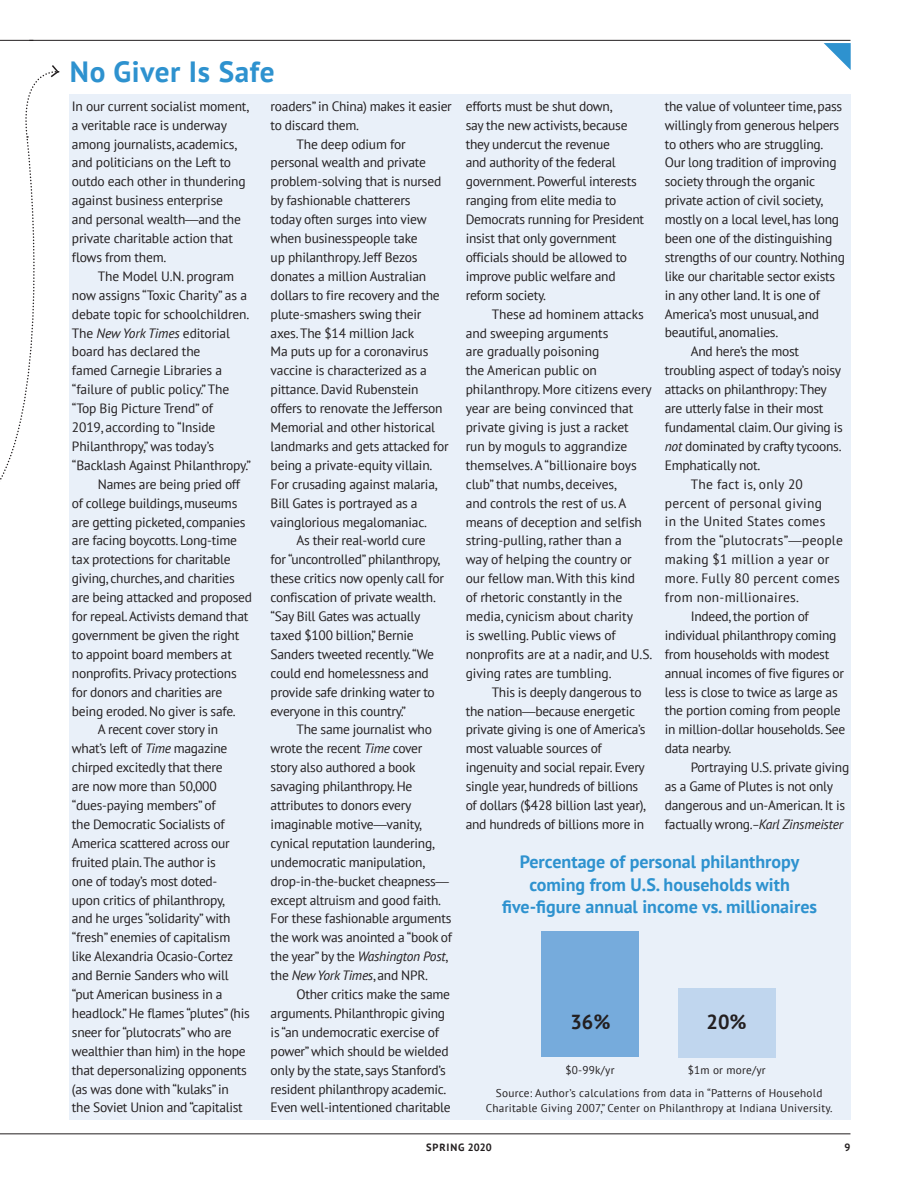
<style>
.page{position:relative;width:918px;height:1188px;background:#fff}
.page>*{position:absolute;margin:0;border:0;box-sizing:border-box;transform-origin:0 0}
.interview_name{font:700 29.25px "PT Sans";letter-spacing:.02em;color:#2e92cf}
.interview_name-2{font:700 20.25px "PT Sans";color:#231f20}
.interview_name-3{font:700 18px/22.5px "PT Sans";color:#2e92cf;text-align:center}
.sidebar{font:13.5px/18.9px "PT Sans";letter-spacing:-.02em;color:#231f20}
.sidebar-2{font:13.5px/18.9px "PT Sans";letter-spacing:.02em;color:#231f20}
.rag_body{font:11.25px/15px "PT Sans";letter-spacing:.025em;color:#231f20;text-align:center}
.t1{font:700 10.5px "PT Sans";letter-spacing:.08em;color:#231f20}
.s1{font-family:"Adobe Caslon Pro"}
.s2{font-style:italic}
.s3{font-family:"Adobe Caslon Pro";font-style:italic;font-size:15px}
</style>
<div class="page">
<div style="left:69px;top:94px;width:781px;height:1026px;background:#e9f0f9"></div>
<div style="left:662px;top:94px;width:189px;height:1026px;background:#e9f0f9"></div>
<svg style="left:824px;top:43px;width:27px;height:27px"></svg>
<hr style="left:0;top:40px;width:33px;height:1px;background:#231f20">
<hr style="left:0;top:1134px;width:850px;height:1px;background:#231f20">
<hr style="left:29px;top:40px;width:822px;height:1px;background:#231f20">
<svg style="left:0;top:65px;width:60px;height:415px"></svg>
<div style="left:541px;top:932px;width:98px;height:125px;background:#76abdc"></div>
<div style="left:678px;top:988px;width:98px;height:70px;background:#c0d6ee"></div>
<p class="interview_name" style="left:70px;top:52px;width:206px">No Giver Is Safe</p>
<p class="sidebar" style="left:72px;top:96px;width:179px">In our current socialist moment, a veritable race is underway among journalists, academics, and politicians on the Left to outdo each other in thundering against business enterprise<br>and personal wealth<span class="s1">—</span>and the private charitable action that flows from them.</p>
<p class="sidebar" style="left:72px;top:266px;width:181px;text-indent:26px">The Model U.N. program now assigns “Toxic Charity” as a debate topic for schoolchildren.<br>The <span class="s2">New York Times</span> editorial board has declared the<br>famed Carnegie Libraries a “failure of public policy.” The “Top Big Picture Trend” of<br>2019, according to “Inside<br>Philanthropy,” was today’s “Backlash Against Philanthropy.”</p>
<p class="sidebar" style="left:72px;top:474px;width:182px;text-indent:26px">Names are being pried off of college buildings, museums are getting picketed, companies are facing boycotts. Long-time tax protections for charitable giving, churches, and charities are being attacked and proposed for repeal. Activists demand that government be given the right to appoint board members at nonprofits. Privacy protections for donors and charities are being eroded. No giver is safe.</p>
<p class="sidebar" style="left:72px;top:720px;width:179px;text-indent:26px">A recent cover story in what’s left of <span class="s2">Time</span> magazine chirped excitedly that there<br>are now more than 50,000 “dues-paying members” of<br>the Democratic Socialists of<br>America scattered across our fruited plain. The author is<br>one of today’s most doted-<br>upon critics of philanthropy,<br>and he urges “solidarity” with “fresh” enemies of capitalism like Alexandria Ocasio-Cortez and Bernie Sanders who will “put American business in a headlock.” He flames “plutes” (his sneer for “plutocrats” who are wealthier than him) in the hope that depersonalizing opponents (as was done with “kulaks” in the Soviet Union and “capitalist</p>
<p class="sidebar" style="left:271px;top:96px;width:183px">roaders” in China) makes it easier to discard them.</p>
<p class="sidebar" style="left:271px;top:134px;width:180px;text-indent:26px">The deep odium for personal wealth and private problem-solving that is nursed by fashionable chatterers<br>today often surges into view when businesspeople take<br>up philanthropy. Jeff Bezos donates a million Australian dollars to fire recovery and the plute-smashers swing their axes. The $14 million Jack<br>Ma puts up for a coronavirus vaccine is characterized as a pittance. David Rubenstein offers to renovate the Jefferson<br>Memorial and other historical landmarks and gets attacked for being a private-equity villain.<br>For crusading against malaria,<br>Bill Gates is portrayed as a vainglorious megalomaniac.</p>
<p class="sidebar" style="left:271px;top:531px;width:175px;text-indent:26px">As their real-world cure for “uncontrolled” philanthropy, these critics now openly call for confiscation of private wealth. “Say Bill Gates was actually taxed $100 billion,” Bernie<br>Sanders tweeted recently. “We could end homelessness and provide safe drinking water to everyone in this country.”</p>
<p class="sidebar" style="left:271px;top:720px;width:183px;text-indent:26px">The same journalist who wrote the recent <span class="s2">Time</span> cover story also authored a book savaging philanthropy. He attributes to donors every imaginable motive<span class="s1">—</span>vanity, cynical reputation laundering, undemocratic manipulation, drop-in-the-bucket cheapness<span class="s1">— </span>except altruism and good faith.<br>For these fashionable arguments the work was anointed a “book of the year” by the <span class="s2">Washington Post</span>, the <span class="s2">New York Times</span>, and NPR.</p>
<p class="sidebar" style="left:271px;top:984px;width:182px;text-indent:26px">Other critics make the same arguments. Philanthropic giving is “an undemocratic exercise of power” which should be wielded only by the state, says Stanford’s resident philanthropy academic.<br>Even well-intentioned charitable</p>
<p class="sidebar" style="left:466px;top:96px;width:180px">efforts must be shut down,<br>say the new activists, because they undercut the revenue<br>and authority of the federal government. Powerful interests ranging from elite media to<br>Democrats running for President insist that only government officials should be allowed to improve public welfare and reform society.</p>
<p class="sidebar" style="left:466px;top:304px;width:188px;text-indent:26px">These ad hominem attacks and sweeping arguments<br>are gradually poisoning<br>the American public on philanthropy. More citizens every year are being convinced that private giving is just a racket<br>run by moguls to aggrandize themselves. A “billionaire boys club” that numbs, deceives,<br>and controls the rest of us. A means of deception and selfish string-pulling, rather than a<br>way of helping the country or our fellow man. With this kind<br>of rhetoric constantly in the media, cynicism about charity<br>is swelling. Public views of nonprofits are at a nadir, and U.S. giving rates are tumbling.</p>
<p class="sidebar" style="left:466px;top:682px;width:182px;text-indent:26px">This is deeply dangerous to the nation<span class="s1">—</span>because energetic private giving is one of America’s most valuable sources of ingenuity and social repair. Every single year, hundreds of billions of dollars ($428 billion last year), and hundreds of billions more in</p>
<p class="sidebar" style="left:665px;top:96px;width:182px">the value of volunteer time, pass willingly from generous helpers to others who are struggling.<br>Our long tradition of improving society through the organic private action of civil society, mostly on a local level, has long been one of the distinguishing strengths of our country. Nothing like our charitable sector exists in any other land. It is one of<br>America’s most unusual, and beautiful, anomalies.</p>
<p class="sidebar" style="left:665px;top:342px;width:179px;text-indent:26px">And here’s the most troubling aspect of today’s noisy attacks on philanthropy: They are utterly false in their most fundamental claim. Our giving is <span class="s2">not</span> dominated by crafty tycoons.<br>Emphatically not.</p>
<p class="sidebar-2" style="left:665px;top:474px;width:180px;text-indent:26px">The fact is, only 20 percent of personal giving<br>in the United States comes from the “plutocrats”<span class="s1">—</span>people making $1 million a year or more. Fully 80 percent comes from non-millionaires.</p>
<p class="sidebar" style="left:665px;top:606px;width:182px;text-indent:26px">Indeed, the portion of individual philanthropy coming from households with modest annual incomes of five figures or less is close to twice as large as the portion coming from people in million-dollar households. See data nearby.</p>
<p class="sidebar" style="left:665px;top:758px;width:186px;text-indent:26px">Portraying U.S. private giving as a Game of Plutes is not only dangerous and un-American. It is factually wrong.<span class="s3">-</span><span class="s2">Karl Zinsmeister</span></p>
<p class="interview_name-3" style="left:502px;top:850px;width:316px">Percentage of personal philanthropy coming from U.S. households with five-figure annual income vs. millionaires</p>
<p class="interview_name-2" style="left:571px;top:1009px;width:41px">36%</p>
<p class="rag_body" style="left:565px;top:1062px;width:51px">$0-99k/yr</p>
<p class="interview_name-2" style="left:707px;top:1009px;width:41px">20%</p>
<p class="rag_body" style="left:688px;top:1062px;width:80px">$1m or more/yr</p>
<p class="rag_body" style="left:486px;top:1086px;width:348px">Source: Author’s calculations from data in “Patterns of Household<br>Charitable Giving 2007,” Center on Philanthropy at Indiana University.</p>
<p class="t1" style="left:426px;top:1141px;width:67px">SPRING 2020</p>
<p class="t1" style="left:845px;top:1141px;width:7px">9</p>
</div>
